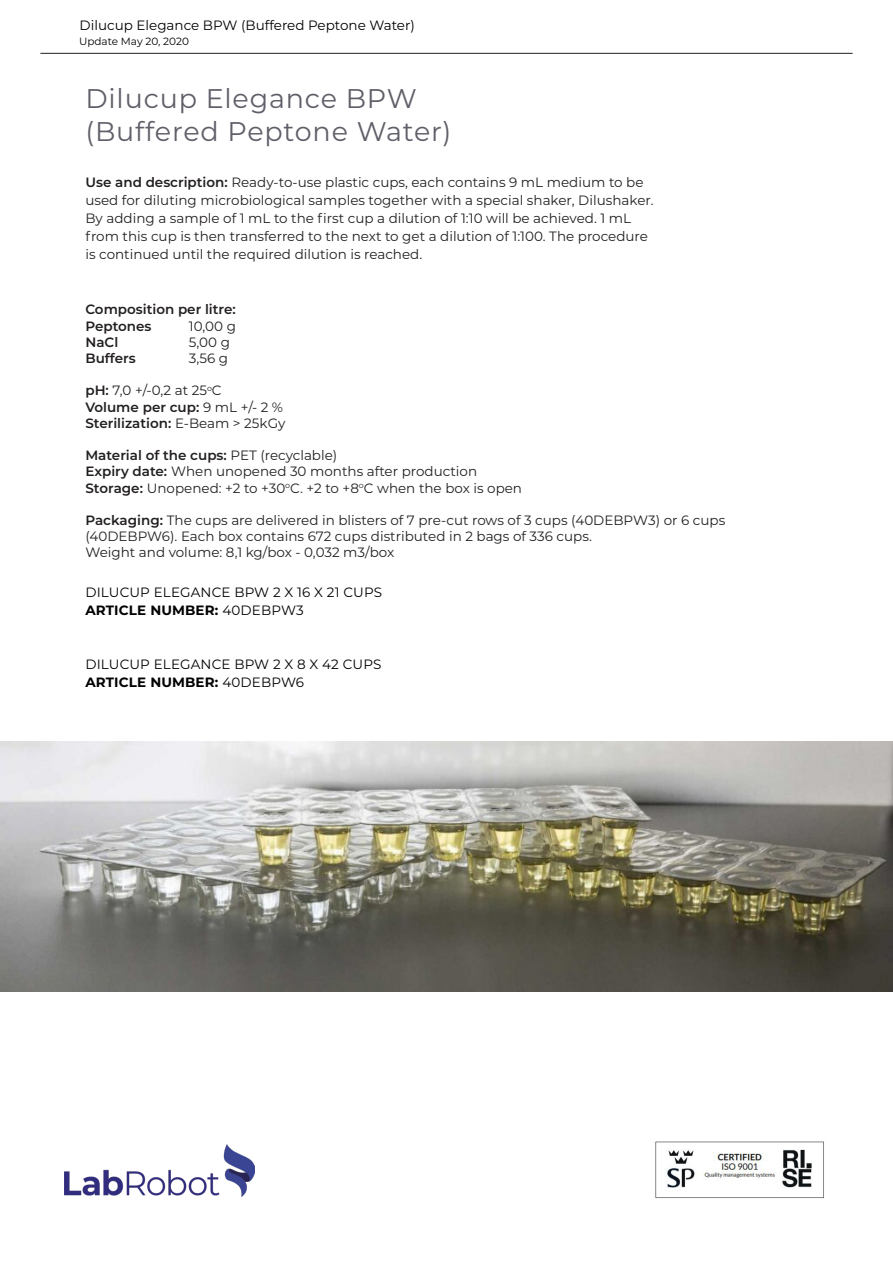
<style>
.page{position:relative;width:893px;height:1263px;background:#fff}
.page>*{position:absolute;margin:0;border:0;box-sizing:border-box;transform-origin:0 0}
.Triolab_rubrik{font:27px "Montserrat";letter-spacing:.03em;color:#5f5f69}
.Triolab_brödtext{font:13.5px "Montserrat";color:#231f20}
.Triolab_brödtext-2{font:600 13.5px "Montserrat";color:#231f20}
.Triolab_brödtext-3{font:13.5px "Montserrat";color:#000}
.t1{font:700 13.5px "Montserrat";letter-spacing:.01em;color:#000}
.t2{font:10.5px "Montserrat";color:#000}
.s1{font-weight:600}
.s2{font-weight:400}
</style>
<div class="page">
<img style="left:65px;top:1144px;width:190px;height:52px">
<img style="left:1px;top:741px;width:892px;height:250px">
<img style="left:655px;top:1141px;width:169px;height:58px">
<hr style="left:40px;top:53px;width:813px;height:1px;background:#231f20">
<p class="Triolab_brödtext-3" style="left:80px;top:16px;width:337px">Dilucup Elegance BPW (Buffered Peptone Water)</p>
<p class="t2" style="left:79px;top:34px;width:111px">Update May 20, 2020</p>
<p class="Triolab_rubrik" style="left:85px;top:80px;width:333px">Dilucup Elegance BPW</p>
<p class="Triolab_rubrik" style="left:85px;top:113px;width:367px">(Buffered Peptone Water)</p>
<p class="Triolab_brödtext" style="left:85px;top:173px;width:560px"><span class="s1">Use and description:</span> Ready-to-use plastic cups, each contains 9 mL medium to be</p>
<p class="Triolab_brödtext" style="left:85px;top:191px;width:570px">used for diluting microbiological samples together with a special shaker, Dilushaker.</p>
<p class="Triolab_brödtext" style="left:85px;top:209px;width:547px">By adding a sample of 1 mL to the first cup a dilution of 1:10 will be achieved. 1 mL</p>
<p class="Triolab_brödtext" style="left:85px;top:227px;width:564px">from this cup is then transferred to the next to get a dilution of 1:100. The procedure</p>
<p class="Triolab_brödtext" style="left:85px;top:245px;width:338px">is continued until the required dilution is reached.</p>
<p class="Triolab_brödtext-2" style="left:85px;top:300px;width:152px">Composition per litre:</p>
<p class="Triolab_brödtext-2" style="left:85px;top:316px;width:68px">Peptones</p>
<p class="Triolab_brödtext" style="left:189px;top:316px;width:49px">10,00 g</p>
<p class="Triolab_brödtext-2" style="left:85px;top:332px;width:34px">NaCl</p>
<p class="Triolab_brödtext" style="left:189px;top:333px;width:43px">5,00 g</p>
<p class="Triolab_brödtext-2" style="left:85px;top:349px;width:52px">Buffers</p>
<p class="Triolab_brödtext" style="left:189px;top:349px;width:41px">3,56 g</p>
<p class="Triolab_brödtext" style="left:85px;top:381px;width:138px"><span class="s1">pH:</span> 7,0 +/-0,2 at 25<sup>o</sup>C</p>
<p class="Triolab_brödtext-2" style="left:85px;top:397px;width:199px">Volume per cup: <span class="s2">9 mL +/- 2 %</span></p>
<p class="Triolab_brödtext-2" style="left:85px;top:413px;width:202px">Sterilization: <span class="s2">E-Beam &gt; 25kGy</span></p>
<p class="Triolab_brödtext-2" style="left:85px;top:446px;width:253px">Material of the cups: <span class="s2">PET (recyclable)</span></p>
<p class="Triolab_brödtext" style="left:85px;top:462px;width:393px"><span class="s1">Expiry date:</span> When unopened 30 months after production</p>
<p class="Triolab_brödtext" style="left:85px;top:478px;width:438px"><span class="s1">Storage:</span> Unopened: +2 to +30<sup>o</sup>C. +2 to +8<sup>o</sup>C when the box is open</p>
<p class="Triolab_brödtext" style="left:85px;top:511px;width:641px"><span class="s1">Packaging:</span> The cups are delivered in blisters of 7 pre-cut rows of 3 cups (40DEBPW3) or 6 cups</p>
<p class="Triolab_brödtext" style="left:85px;top:527px;width:508px">(40DEBPW6). Each box contains 672 cups distributed in 2 bags of 336 cups.</p>
<p class="Triolab_brödtext" style="left:85px;top:543px;width:310px">Weight and volume: 8,1 kg/box - 0,032 m3/box</p>
<p class="Triolab_brödtext-3" style="left:85px;top:583px;width:298px">DILUCUP ELEGANCE BPW 2 X 16 X 21 CUPS</p>
<p class="t1" style="left:85px;top:600px;width:220px">ARTICLE NUMBER: <span class="s2">40DEBPW3</span></p>
<p class="Triolab_brödtext-3" style="left:85px;top:654px;width:298px">DILUCUP ELEGANCE BPW 2 X 8 X 42 CUPS</p>
<p class="t1" style="left:85px;top:672px;width:220px">ARTICLE NUMBER: <span class="s2">40DEBPW6</span></p>
</div>
